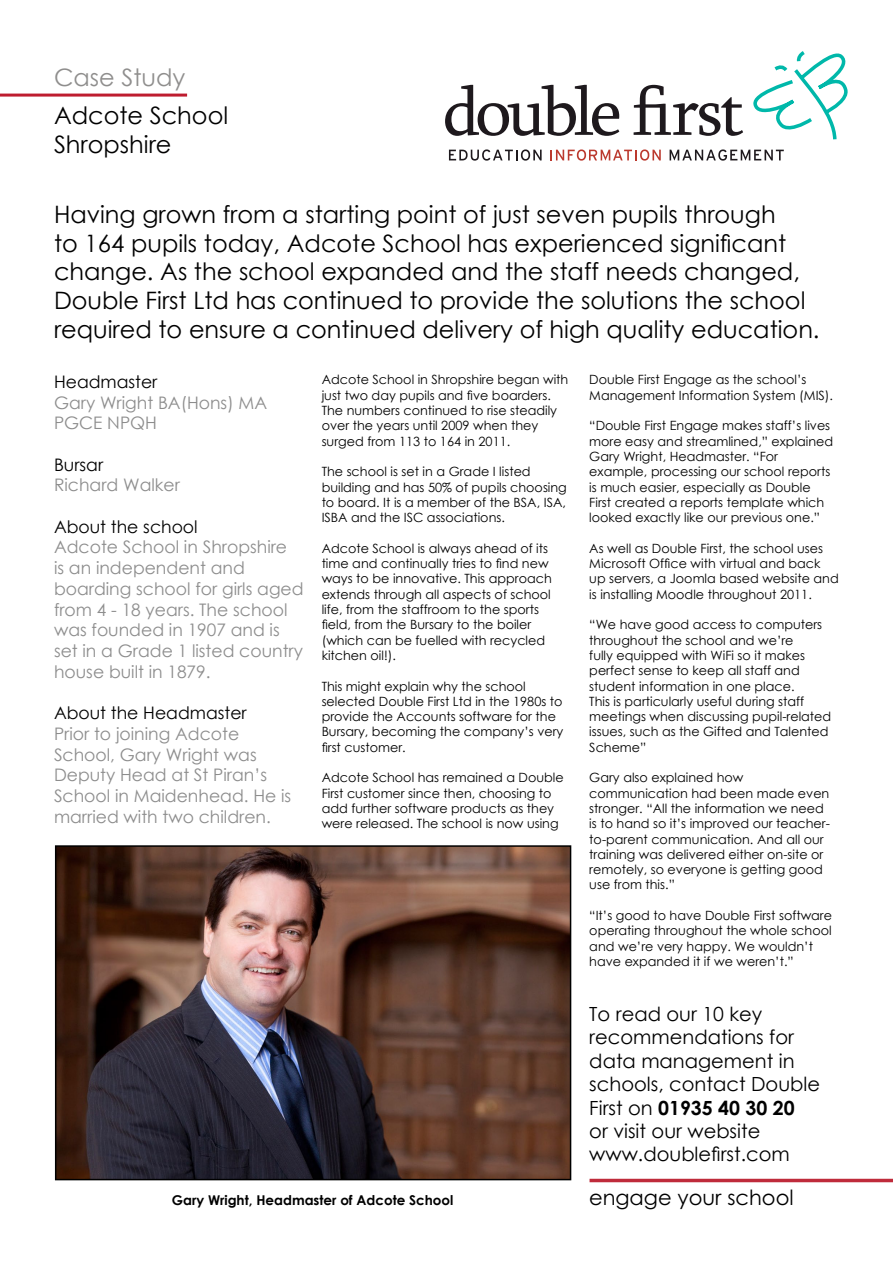
<style>
.page{position:relative;width:893px;height:1263px;background:#fff}
.page>*{position:absolute;margin:0;border:0;box-sizing:border-box;transform-origin:0 0}
.t1{font:24px/28.8px "Century Gothic";color:#000}
.t2{font:24px/28.8px "Century Gothic";color:#010000}
.t3{font:24px "Century Gothic";color:#8f8e8d}
.t4{font:21px "Century Gothic";color:#000}
.t5{font:19.5px/23.4px "Century Gothic";color:#000}
.t6{font:17.25px/20.7px "Century Gothic";color:#8d8d8d}
.t7{font:17.25px "Century Gothic";color:#010000}
.t8{font:700 13.5px "Century Gothic";color:#000}
.t9{font:12.75px/15.3px "Century Gothic";color:#010000}
.s1{font-weight:700}
</style>
<div class="page">
<svg style="left:449px;top:149px;width:93px;height:12px"></svg>
<svg style="left:550px;top:149px;width:111px;height:12px"></svg>
<svg style="left:670px;top:149px;width:114px;height:12px"></svg>
<svg style="left:445px;top:85px;width:174px;height:51px"></svg>
<svg style="left:634px;top:51px;width:214px;height:89px"></svg>
<hr style="left:589px;top:1179px;width:304px;height:3px;background:#bf2b3b">
<hr style="left:0;top:94px;width:187px;height:3px;background:#be1c2f">
<img style="left:58px;top:848px;width:510px;height:329px">
<div style="left:55px;top:845px;width:516px;height:335px;border:2px solid #000"></div>
<h1 class="t3" style="left:54px;top:61px;width:133px">Case Study</h1>
<h1 class="t2" style="left:54px;top:101px;width:176px">Adcote School<br>Shropshire</h1>
<p class="t1" style="left:54px;top:199px;width:767px">Having grown from a starting point of just seven pupils through<br>to 164 pupils today, Adcote School has experienced significant change. As the school expanded and the staff needs changed, Double First Ltd has continued to provide the solutions the school required to ensure a continued delivery of high quality education.</p>
<p class="t9" style="left:322px;top:372px;width:248px">Adcote School in Shropshire began with just two day pupils and five boarders.<br>The numbers continued to rise steadily over the years until 2009 when they surged from 113 to 164 in 2011.</p>
<p class="t9" style="left:322px;top:464px;width:247px">The school is set in a Grade I listed building and has 50% of pupils choosing to board. It is a member of the BSA, ISA, ISBA and the ISC associations.</p>
<p class="t9" style="left:322px;top:540px;width:232px">Adcote School is always ahead of its time and continually tries to find new ways to be innovative. This approach extends through all aspects of school life, from the staffroom to the sports field, from the Bursary to the boiler (which can be fuelled with recycled kitchen oil!).</p>
<p class="t9" style="left:322px;top:678px;width:243px">This might explain why the school selected Double First Ltd in the 1980s to provide the Accounts software for the Bursary, becoming the company’s very first customer.</p>
<p class="t9" style="left:322px;top:770px;width:244px">Adcote School has remained a Double First customer since then, choosing to add further software products as they were released. The school is now using</p>
<p class="t9" style="left:589px;top:372px;width:245px">Double First Engage as the school’s<br>Management Information System (MIS).</p>
<p class="t9" style="left:589px;top:418px;width:245px">“Double First Engage makes staff’s lives more easy and streamlined,” explained Gary Wright, Headmaster. “For example, processing our school reports is much easier, especially as Double First created a reports template which looked exactly like our previous one.”</p>
<p class="t9" style="left:589px;top:540px;width:251px">As well as Double First, the school uses Microsoft Office with virtual and back up servers, a Joomla based website and is installing Moodle throughout 2011.</p>
<p class="t9" style="left:589px;top:617px;width:243px">“We have good access to computers throughout the school and we’re<br>fully equipped with WiFi so it makes perfect sense to keep all staff and student information in one place.<br>This is particularly useful during staff meetings when discussing pupil-related issues, such as the Gifted and Talented Scheme”</p>
<p class="t9" style="left:589px;top:770px;width:242px">Gary also explained how communication had been made even stronger. “All the information we need is to hand so it’s improved our teacher&shy;to-parent communication. And all our training was delivered either on-site or remotely, so everyone is getting good use from this.”</p>
<p class="t9" style="left:589px;top:907px;width:244px">“It’s good to have Double First software operating throughout the whole school and we’re very happy. We wouldn’t have expanded it if we weren’t.”</p>
<h3 class="t7" style="left:54px;top:370px;width:105px">Headmaster</h3>
<h3 class="t6" style="left:54px;top:392px;width:215px">Gary Wright BA(Hons) MA<br>PGCE NPQH</h3>
<h3 class="t7" style="left:54px;top:452px;width:51px">Bursar</h3>
<h3 class="t6" style="left:54px;top:474px;width:128px">Richard Walker</h3>
<h3 class="t7" style="left:54px;top:514px;width:145px">About the school</h3>
<h3 class="t6" style="left:54px;top:537px;width:251px">Adcote School in Shropshire<br>is an independent and boarding school for girls aged from 4 - 18 years. The school was founded in 1907 and is set in a Grade 1 listed country house built in 1879.</h3>
<h3 class="t7" style="left:54px;top:701px;width:194px">About the Headmaster</h3>
<h3 class="t6" style="left:54px;top:723px;width:239px">Prior to joining Adcote<br>School, Gary Wright was<br>Deputy Head at St Piran’s<br>School in Maidenhead. He is married with two children.</h3>
<h3 class="t5" style="left:589px;top:1002px;width:232px">To read our 10 key recommendations for data management in schools, contact Double<br>First on <span class="s1">01935 40 30 20<br></span>or visit our website www.doublefirst.com</h3>
<p class="t8" style="left:172px;top:1189px;width:283px">Gary Wright, Headmaster of Adcote School</p>
<h2 class="t4" style="left:589px;top:1182px;width:206px">engage your school</h2>
</div>
